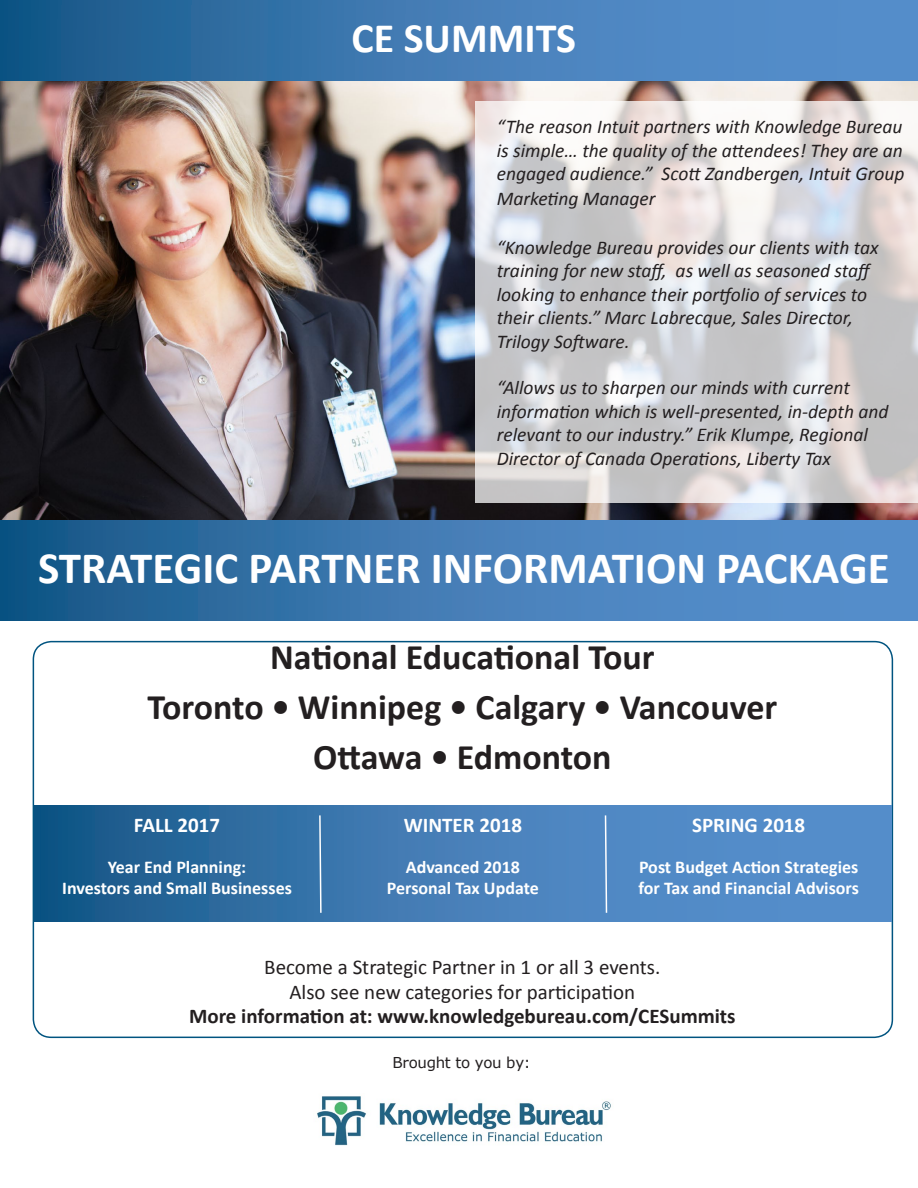
<style>
.page{position:relative;width:918px;height:1188px;background:#fff}
.page>*{position:absolute;margin:0;border:0;box-sizing:border-box;transform-origin:0 0}
.body_copy{font:700 45px "Calibri";color:#fff}
.body_copy-2{font:700 42px "Calibri";color:#fff}
.body_copy-3{font:700 36px "Calibri";color:#231f20}
.t1{font:21px/25.2px "Calibri";color:#231f20;text-align:center}
.t2{font:700 21px "Calibri";color:#231f20}
.t3{font:700 21px "Calibri";color:#fff}
.t4{font:italic 19.5px/23.4px "Calibri";color:#231f20}
.t5{font:700 18px/21.6px "Calibri";color:#fff;text-align:center}
.t6{font:15px "Verdana";letter-spacing:-.02em;color:#231f20}
</style>
<div class="page">
<img style="left:0;top:81px;width:918px;height:440px">
<img style="left:317px;top:1096px;width:294px;height:50px">
<svg style="left:0;top:521px;width:918px;height:100px;background:#3d79b1"></svg>
<svg style="left:0;top:0;width:918px;height:81px;background:#3d79b1"></svg>
<svg style="left:34px;top:805px;width:858px;height:117px;background:#3e7ab2"></svg>
<svg style="left:318px;top:814px;width:4px;height:100px"></svg>
<svg style="left:604px;top:814px;width:4px;height:100px"></svg>
<svg style="left:475px;top:101px;width:443px;height:402px;background:#d7d5d7"></svg>
<p class="body_copy-2" style="left:352px;top:11px;width:226px">CE SUMMITS</p>
<p class="t4" style="left:497px;top:115px;width:409px;text-align:justify">“The reason Intuit partners with Knowledge Bureau is simple… the quality of the attendees! They are an engaged audience.” Scott Zandbergen, Intuit Group</p>
<p class="t4" style="left:497px;top:187px;width:160px">Marketing Manager</p>
<p class="t4" style="left:497px;top:235px;width:383px">“Knowledge Bureau provides our clients with tax training for new staff, as well as seasoned staff looking to enhance their portfolio of services to their clients.” Marc Labrecque, Sales Director, Trilogy Software.</p>
<p class="t4" style="left:497px;top:376px;width:393px">“Allows us to sharpen our minds with current information which is well-presented, in-depth and relevant to our industry.” Erik Klumpe, Regional Director of Canada Operations, Liberty Tax</p>
<p class="body_copy" style="left:38px;top:540px;width:853px">STRATEGIC PARTNER INFORMATION PACKAGE</p>
<p class="body_copy-3" style="left:270px;top:634px;width:386px">National Educational Tour</p>
<p class="body_copy-3" style="left:147px;top:684px;width:631px">Toronto • Winnipeg • Calgary • Vancouver</p>
<p class="body_copy-3" style="left:313px;top:734px;width:300px">Ottawa • Edmonton</p>
<p class="t3" style="left:134px;top:811px;width:88px">FALL 2017</p>
<p class="t3" style="left:404px;top:811px;width:120px">WINTER 2018</p>
<p class="t3" style="left:692px;top:811px;width:115px">SPRING 2018</p>
<p class="t5" style="left:62px;top:856px;width:231px">Year End Planning:<br>Investors and Small Businesses</p>
<p class="t5" style="left:406px;top:856px;width:116px">Advanced 2018</p>
<p class="t5" style="left:639px;top:856px;width:221px">Post Budget Action Strategies</p>
<p class="t5" style="left:639px;top:878px;width:222px">for Tax and Financial Advisors</p>
<p class="t5" style="left:387px;top:878px;width:153px">Personal Tax Update</p>
<p class="t1" style="left:264px;top:955px;width:398px">Become a Strategic Partner in 1 or all 3 events.<br>Also see new categories for participation</p>
<p class="t2" style="left:189px;top:1003px;width:548px">More information at: www.knowledgebureau.com/CESummits</p>
<p class="t6" style="left:393px;top:1052px;width:140px">Brought to you by:</p>
</div>
